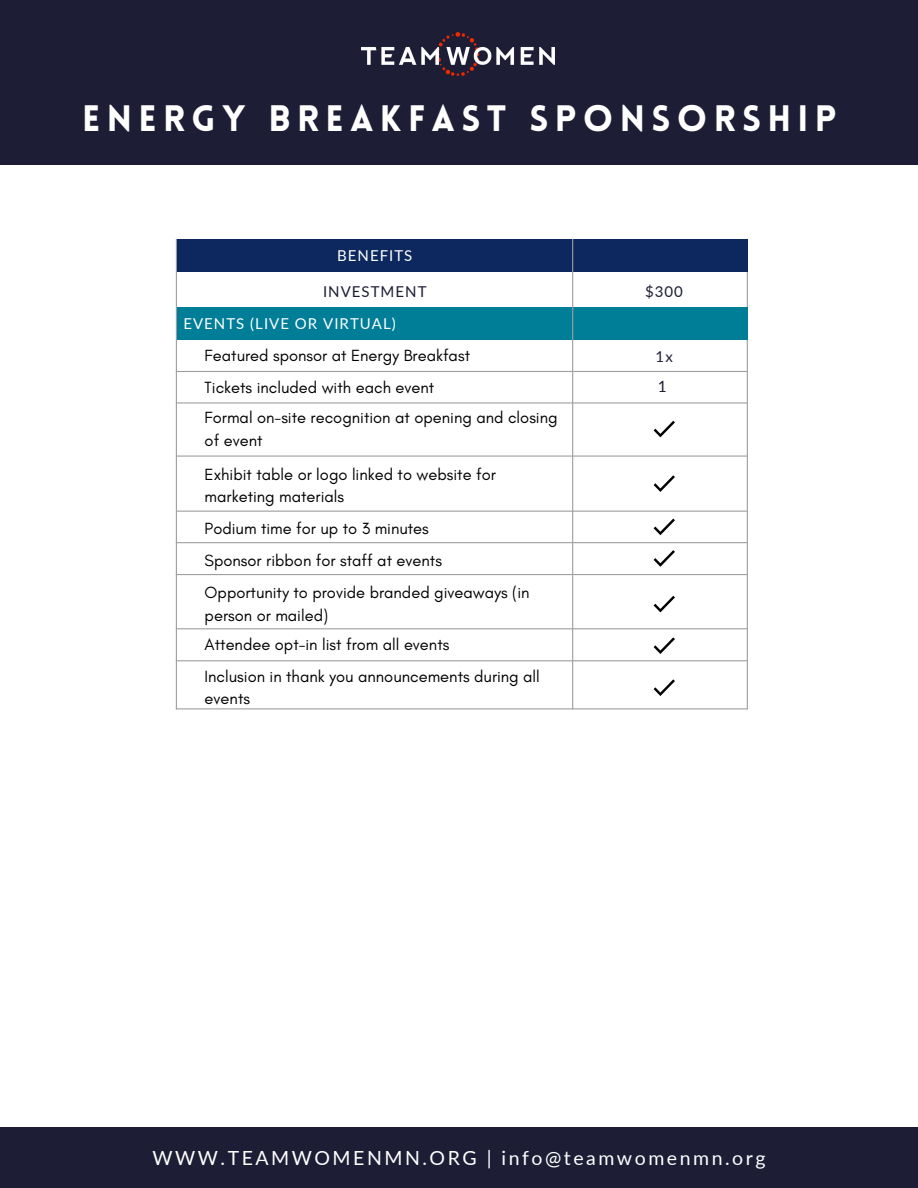
<style>
.page{position:relative;width:918px;height:1188px;background:#fff}
.page>*{position:absolute;margin:0;border:0;box-sizing:border-box;transform-origin:0 0}
.t1{font:900 36px "Lovelo";letter-spacing:.175em;color:#fff}
.t2{font:19.5px "Lato";letter-spacing:.13em;color:#fff}
.t3{font:16.5px/22.5px "Glacial Indifference";color:#000}
.t4{font:15.45px "Lato";color:#1d1e35}
.t5{font:15px "Lato";letter-spacing:.07em;color:#fff}
.t6{font:15px "Lato";letter-spacing:.07em;color:#1d1e35}
</style>
<div class="page">
<div style="left:0;top:0;width:918px;height:165px;background:#1d1e35"></div>
<img style="left:361px;top:33px;width:194px;height:43px">
<hr style="left:747px;top:239px;width:1px;height:470px;background:#a09ea1">
<hr style="left:176px;top:660px;width:571px;height:1px;background:#a09ea1">
<hr style="left:177px;top:511px;width:570px;height:1px;background:#a09ea1">
<hr style="left:176px;top:542px;width:571px;height:1px;background:#a09ea1">
<hr style="left:176px;top:574px;width:571px;height:1px;background:#a09ea1">
<hr style="left:176px;top:628px;width:571px;height:1px;background:#a09ea1">
<hr style="left:176px;top:708px;width:571px;height:1px;background:#a09ea1">
<div style="left:176px;top:239px;width:571px;height:32px;background:#0c285e"></div>
<div style="left:176px;top:307px;width:571px;height:32px;background:#007e98"></div>
<svg style="left:654px;top:421px;width:21px;height:16px"></svg>
<svg style="left:654px;top:475px;width:21px;height:17px"></svg>
<svg style="left:654px;top:519px;width:21px;height:16px"></svg>
<svg style="left:654px;top:550px;width:21px;height:17px"></svg>
<svg style="left:654px;top:596px;width:21px;height:16px"></svg>
<svg style="left:654px;top:637px;width:21px;height:17px"></svg>
<svg style="left:654px;top:679px;width:21px;height:17px"></svg>
<hr style="left:176px;top:371px;width:571px;height:1px;background:#a09ea1">
<hr style="left:572px;top:239px;width:1px;height:470px;background:#a09ea1">
<hr style="left:176px;top:239px;width:1px;height:470px;background:#a09ea1">
<hr style="left:176px;top:402px;width:571px;height:2px;background:#a09ea1">
<hr style="left:176px;top:456px;width:571px;height:1px;background:#a09ea1">
<div style="left:0;top:1127px;width:918px;height:61px;background:#1d1e35"></div>
<h1 class="t1" style="left:82px;top:104px;width:756px">ENERGY BREAKFAST SPONSORSHIP</h1>
<h3 class="t5" style="left:337px;top:246px;width:77px">BENEFITS</h3>
<p class="t6" style="left:323px;top:282px;width:105px">INVESTMENT</p>
<h3 class="t5" style="left:183px;top:314px;width:214px">EVENTS (LIVE OR VIRTUAL)</h3>
<p class="t3" style="left:205px;top:344px;width:267px">Featured sponsor at Energy Breakfast</p>
<p class="t3" style="left:205px;top:376px;width:231px">Tickets included with each event</p>
<p class="t3" style="left:205px;top:406px;width:354px">Formal on-site recognition at opening and closing of event</p>
<p class="t3" style="left:205px;top:463px;width:293px">Exhibit table or logo linked to website for marketing materials</p>
<p class="t3" style="left:205px;top:517px;width:226px">Podium time for up to 3 minutes</p>
<p class="t3" style="left:205px;top:548px;width:239px">Sponsor ribbon for staff at events</p>
<p class="t3" style="left:205px;top:581px;width:326px">Opportunity to provide branded giveaways (in person or mailed)</p>
<p class="t3" style="left:205px;top:633px;width:246px">Attendee opt-in list from all events</p>
<p class="t3" style="left:205px;top:665px;width:337px">Inclusion in thank you announcements during all events</p>
<p class="t6" style="left:645px;top:282px;width:39px">$300</p>
<h3 class="t6" style="left:656px;top:347px;width:19px">1x</h3>
<p class="t4" style="left:658px;top:377px;width:10px">1</p>
<p class="t2" style="left:152px;top:1146px;width:615px">WWW.TEAMWOMENMN.ORG | info@teamwomenmn.org</p>
</div>
